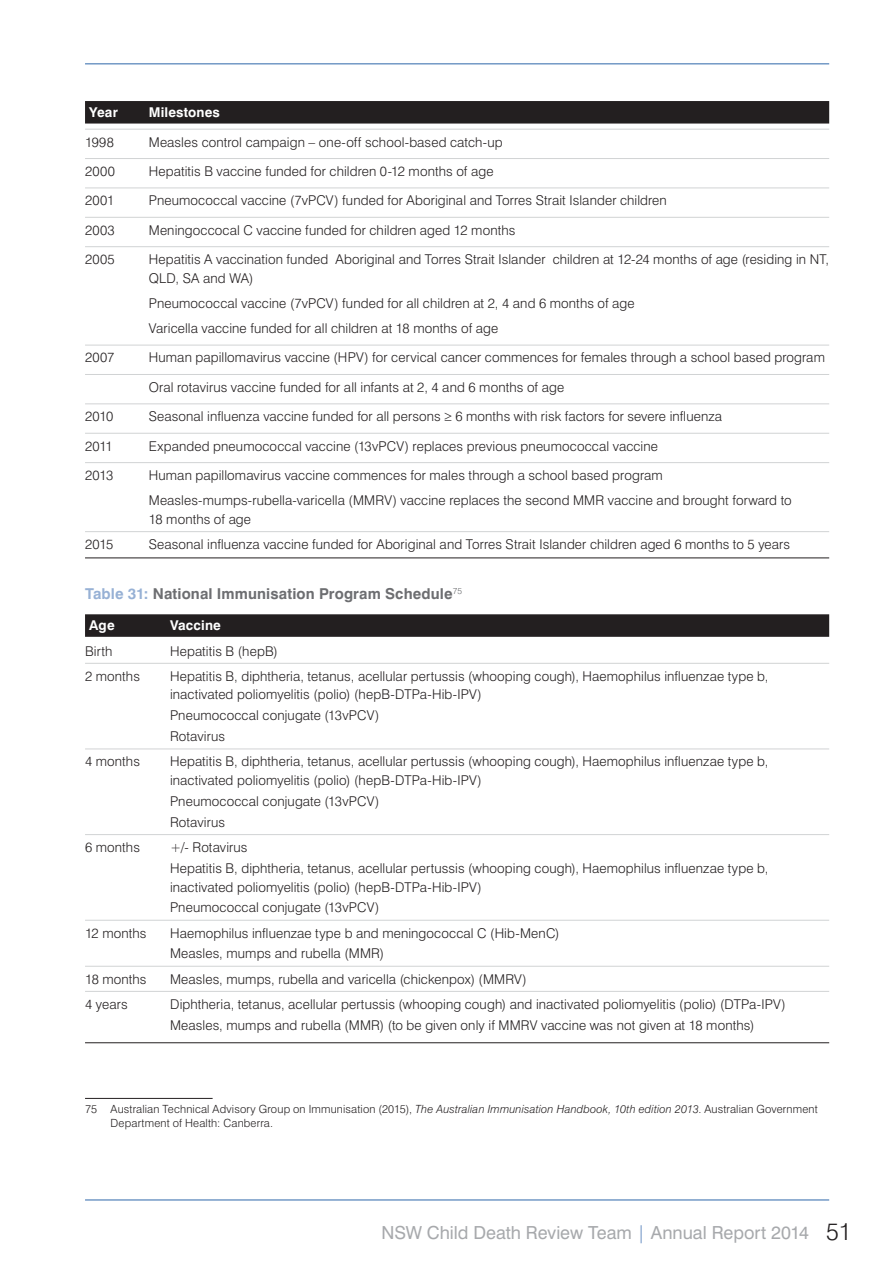
<style>
.page{position:relative;width:893px;height:1263px;background:#fff}
.page>*{position:absolute;margin:0;border:0;box-sizing:border-box;transform-origin:0 0}
.t1{font:18px "Swiss 721 BT";color:#a7a9ac}
.t2{font:700 15px "Swiss 721 BT";letter-spacing:.005em;color:#6d6e71}
.t3{font:300 13.5px/20.9px "Swiss 721 BT";letter-spacing:.01em;color:#231f20}
.t4{font:700 13.5px "Swiss 721 BT";letter-spacing:.01em;color:#fff}
.t5{font:300 11.25px/14.2px "Swiss 721 BT";letter-spacing:.015em;color:#231f20}
.s1{color:#97b1d5}
.s2{font-style:italic}
.s3{color:#8ba9d0}
.s4{font-weight:300;font-size:24px;color:#231f20}
</style>
<div class="page">
<hr style="left:85px;top:63px;width:744px;height:2px;background:#7399c6">
<hr style="left:85px;top:1199px;width:744px;height:2px;background:#7399c6">
<div style="left:85px;top:101px;width:744px;height:23px;background:#231f20"></div>
<hr style="left:85px;top:129px;width:744px;height:1px;background:#d1d3d4">
<hr style="left:85px;top:158px;width:744px;height:1px;background:#d1d3d4">
<hr style="left:85px;top:188px;width:744px;height:1px;background:#d1d3d4">
<hr style="left:85px;top:217px;width:744px;height:1px;background:#d1d3d4">
<hr style="left:85px;top:246px;width:744px;height:1px;background:#d1d3d4">
<hr style="left:85px;top:345px;width:744px;height:1px;background:#d1d3d4">
<hr style="left:85px;top:374px;width:744px;height:1px;background:#d1d3d4">
<hr style="left:85px;top:403px;width:744px;height:1px;background:#d1d3d4">
<hr style="left:85px;top:433px;width:744px;height:1px;background:#d1d3d4">
<hr style="left:85px;top:462px;width:744px;height:1px;background:#d1d3d4">
<hr style="left:85px;top:531px;width:744px;height:1px;background:#d1d3d4">
<hr style="left:85px;top:557px;width:744px;height:1px;background:#231f20">
<div style="left:85px;top:614px;width:744px;height:23px;background:#231f20"></div>
<hr style="left:85px;top:663px;width:744px;height:1px;background:#d1d3d4">
<hr style="left:85px;top:748px;width:744px;height:1px;background:#d1d3d4">
<hr style="left:85px;top:834px;width:744px;height:1px;background:#d1d3d4">
<hr style="left:85px;top:920px;width:744px;height:1px;background:#d1d3d4">
<hr style="left:85px;top:966px;width:744px;height:1px;background:#d1d3d4">
<hr style="left:85px;top:991px;width:744px;height:1px;background:#d1d3d4">
<hr style="left:85px;top:1042px;width:744px;height:1px;background:#231f20">
<hr style="left:85px;top:1098px;width:128px;height:1px;background:#231f20">
<p class="t4" style="left:89px;top:104px;width:30px">Year</p>
<p class="t4" style="left:149px;top:104px;width:73px">Milestones</p>
<p class="t3" style="left:85px;top:131px;width:30px">1998</p>
<p class="t3" style="left:149px;top:131px;width:355px">Measles control campaign – one-off school-based catch-up</p>
<p class="t3" style="left:85px;top:161px;width:31px">2000</p>
<p class="t3" style="left:149px;top:161px;width:346px">Hepatitis B vaccine funded for children 0-12 months of age</p>
<p class="t3" style="left:85px;top:190px;width:31px">2001</p>
<p class="t3" style="left:149px;top:190px;width:520px">Pneumococcal vaccine (7vPCV) funded for Aboriginal and Torres Strait Islander children</p>
<p class="t3" style="left:85px;top:219px;width:31px">2003</p>
<p class="t3" style="left:149px;top:219px;width:368px">Meningoccocal C vaccine funded for children aged 12 months</p>
<p class="t3" style="left:85px;top:249px;width:31px">2005</p>
<p class="t3" style="left:149px;top:250px;width:682px;line-height:18.8px">Hepatitis A vaccination funded Aboriginal and Torres Strait Islander children at 12-24 months of age (residing in NT,<br>QLD, SA and WA)</p>
<p class="t3" style="left:149px;top:290px;width:487px;line-height:25px">Pneumococcal vaccine (7vPCV) funded for all children at 2, 4 and 6 months of age<br>Varicella vaccine funded for all children at 18 months of age</p>
<p class="t3" style="left:85px;top:347px;width:31px">2007</p>
<p class="t3" style="left:149px;top:343px;width:678px;line-height:29.4px">Human papillomavirus vaccine (HPV) for cervical cancer commences for females through a school based program<br>Oral rotavirus vaccine funded for all infants at 2, 4 and 6 months of age</p>
<p class="t3" style="left:85px;top:406px;width:30px">2010</p>
<p class="t3" style="left:149px;top:406px;width:575px">Seasonal influenza vaccine funded for all persons ≥ 6 months with risk factors for severe influenza</p>
<p class="t3" style="left:85px;top:435px;width:29px">2011</p>
<p class="t3" style="left:149px;top:435px;width:511px">Expanded pneumococcal vaccine (13vPCV) replaces previous pneumococcal vaccine</p>
<p class="t3" style="left:85px;top:465px;width:30px">2013</p>
<p class="t3" style="left:149px;top:462px;width:644px;line-height:25px">Human papillomavirus vaccine commences for males through a school based program<br>Measles-mumps-rubella-varicella (MMRV) vaccine replaces the second MMR vaccine and brought forward to</p>
<p class="t3" style="left:149px;top:508px;width:104px">18 months of age</p>
<p class="t3" style="left:85px;top:534px;width:30px">2015</p>
<p class="t3" style="left:149px;top:534px;width:643px">Seasonal influenza vaccine funded for Aboriginal and Torres Strait Islander children aged 6 months to 5 years</p>
<p class="t2" style="left:85px;top:584px;width:379px"><span class="s1">Table 31:</span> National Immunisation Program Schedule<sup>75</sup></p>
<p class="t4" style="left:89px;top:617px;width:27px">Age</p>
<p class="t4" style="left:170px;top:617px;width:52px">Vaccine</p>
<p class="t3" style="left:85px;top:640px;width:29px">Birth</p>
<p class="t3" style="left:170px;top:640px;width:109px">Hepatitis B (hepB)</p>
<p class="t3" style="left:85px;top:665px;width:56px">2 months</p>
<p class="t3" style="left:170px;top:666px;width:600px;line-height:18.8px">Hepatitis B, diphtheria, tetanus, acellular pertussis (whooping cough), Haemophilus influenzae type b, inactivated poliomyelitis (polio) (hepB-DTPa-Hib-IPV)</p>
<p class="t3" style="left:170px;top:705px;width:211px">Pneumococcal conjugate (13vPCV)<br>Rotavirus</p>
<p class="t3" style="left:85px;top:751px;width:56px">4 months</p>
<p class="t3" style="left:170px;top:752px;width:600px;line-height:18.8px">Hepatitis B, diphtheria, tetanus, acellular pertussis (whooping cough), Haemophilus influenzae type b, inactivated poliomyelitis (polio) (hepB-DTPa-Hib-IPV)</p>
<p class="t3" style="left:170px;top:790px;width:211px">Pneumococcal conjugate (13vPCV)<br>Rotavirus</p>
<p class="t3" style="left:85px;top:836px;width:56px">6 months</p>
<p class="t3" style="left:170px;top:836px;width:600px">+/- Rotavirus<br>Hepatitis B, diphtheria, tetanus, acellular pertussis (whooping cough), Haemophilus influenzae type b,</p>
<p class="t3" style="left:170px;top:876px;width:313px">inactivated poliomyelitis (polio) (hepB-DTPa-Hib-IPV)<br>Pneumococcal conjugate (13vPCV)</p>
<p class="t3" style="left:85px;top:922px;width:63px">12 months</p>
<p class="t3" style="left:170px;top:922px;width:391px">Haemophilus influenzae type b and meningococcal C (Hib-MenC)<br>Measles, mumps and rubella (MMR)</p>
<p class="t3" style="left:85px;top:968px;width:63px">18 months</p>
<p class="t3" style="left:170px;top:968px;width:358px">Measles, mumps, rubella and varicella (chickenpox) (MMRV)</p>
<p class="t3" style="left:85px;top:993px;width:44px">4 years</p>
<p class="t3" style="left:170px;top:993px;width:617px">Diphtheria, tetanus, acellular pertussis (whooping cough) and inactivated poliomyelitis (polio) (DTPa-IPV)<br>Measles, mumps and rubella (MMR) (to be given only if MMRV vaccine was not given at 18 months)</p>
<p class="t5" style="left:111px;top:1101px;width:709px;text-indent:-26px">75 Australian Technical Advisory Group on Immunisation (2015), <span class="s2">The Australian Immunisation Handbook, 10th edition 2013</span>. Australian Government<br>Department of Health: Canberra.</p>
<h1 class="t1" style="left:381px;top:1221px;width:472px">NSW Child Death Review Team <span class="s3">|</span> Annual Report 2014 <span class="s4">51</span></h1>
</div>
